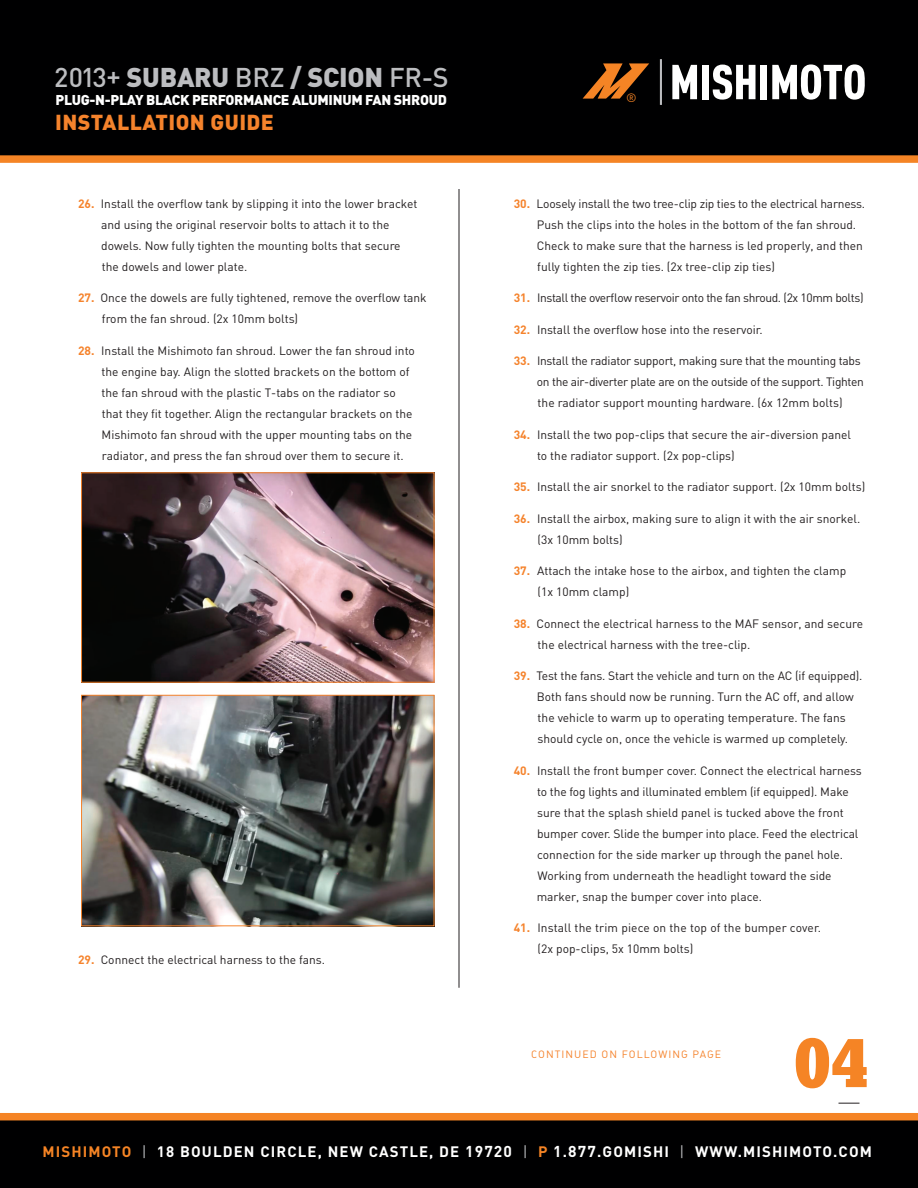
<style>
.page{position:relative;width:918px;height:1188px;background:#fff}
.page>*{position:absolute;margin:0;border:0;box-sizing:border-box;transform-origin:0 0}
.t1{font:72px "URW Egyptienne T Bold Extr Narr";color:#f58425}
.t2{font:500 26.85px "DIN";letter-spacing:-.01em;color:#bcbdc0}
.t3{font:900 21.45px "DIN";letter-spacing:.02em;color:#f5832c}
.t4{font:700 15px "DIN";letter-spacing:.075em;color:#fff}
.t5{font:900 14.1px "DIN";letter-spacing:-.02em;color:#fff}
.Sub_Header_Note{font:12px/21px "DIN";color:#231f20}
.Sub_Header_Note-2{font:12px/21px "DIN";letter-spacing:-.02em;color:#231f20}
.Sub_Header_Note-3{font:12px "DIN";letter-spacing:-.03em;color:#231f20}
.t6{font:12px "DIN";color:#f58425}
.t7{font:10.5px "DIN Regular Alternate";letter-spacing:.1em;color:#f5832c}
.s1{font-weight:900}
.s2{font-weight:700;color:#f5832c}
.s3{color:#f58425}
.s4{font-weight:400;color:#bcbdc0}
.s5{font-size:15.6px}
</style>
<div class="page">
<svg style="left:0;top:1113px;width:918px;height:75px;background:#180d04"></svg>
<div style="left:0;top:0;width:918px;height:163px;background:#000001"></div>
<svg style="left:672px;top:65px;width:25px;height:34px"></svg>
<div style="left:702px;top:65px;width:7px;height:34px;background:#fff"></div>
<svg style="left:713px;top:65px;width:43px;height:35px"></svg>
<div style="left:760px;top:65px;width:7px;height:34px;background:#fff"></div>
<svg style="left:772px;top:64px;width:93px;height:36px"></svg>
<svg style="left:583px;top:63px;width:66px;height:36px;background:#723d11"></svg>
<hr style="left:660px;top:59px;width:2px;height:46px;background:#bcbdc0">
<svg style="left:839px;top:1103px;width:21px;height:1px"></svg>
<hr style="left:459px;top:189px;width:1px;height:799px;background:#231f20">
<img style="left:83px;top:475px;width:349px;height:205px">
<img style="left:83px;top:697px;width:349px;height:227px">
<div style="left:81px;top:695px;width:353px;height:231px;border:1px solid #f5832c"></div>
<p class="t2" style="left:54px;top:60px;width:396px">2013+ <span class="s1">SUBARU</span> BRZ <span class="s1">/ SCION</span> FR-S</p>
<p class="t5" style="left:56px;top:91px;width:393px">PLUG-N-PLAY BLACK PERFORMANCE ALUMINUM FAN SHROUD</p>
<p class="t3" style="left:55px;top:107px;width:220px">INSTALLATION GUIDE</p>
<p class="Sub_Header_Note" style="left:101px;top:193px;width:318px;text-indent:-23px"><span class="s2">26.</span> Install the overflow tank by slipping it into the lower bracket and using the original reservoir bolts to attach it to the dowels. Now fully tighten the mounting bolts that secure the dowels and lower plate.</p>
<p class="Sub_Header_Note" style="left:102px;top:287px;width:326px;text-indent:-24px"><span class="s2">27.</span> Once the dowels are fully tightened, remove the overflow tank from the fan shroud. (2x 10mm bolts)</p>
<p class="Sub_Header_Note" style="left:101px;top:340px;width:315px;text-indent:-23px"><span class="s2">28.</span> Install the Mishimoto fan shroud. Lower the fan shroud into the engine bay. Align the slotted brackets on the bottom of the fan shroud with the plastic T-tabs on the radiator so that they fit together. Align the rectangular brackets on the Mishimoto fan shroud with the upper mounting tabs on the radiator, and press the fan shroud over them to secure it.</p>
<p class="Sub_Header_Note" style="left:78px;top:949px;width:248px"><span class="s2">29.</span> Connect the electrical harness to the fans.</p>
<p class="t6" style="left:626px;top:90px;width:12px">®</p>
<p class="Sub_Header_Note" style="left:537px;top:193px;width:330px;text-indent:-23px"><span class="s2">30.</span> Loosely install the two tree-clip zip ties to the electrical harness.<br>Push the clips into the holes in the bottom of the fan shroud.<br>Check to make sure that the harness is led properly, and then fully tighten the zip ties. (2x tree-clip zip ties)</p>
<p class="Sub_Header_Note-3" style="left:514px;top:291px;width:351px"><span class="s2">31.</span> Install the overflow reservoir onto the fan shroud. (2x 10mm bolts)</p>
<p class="Sub_Header_Note" style="left:514px;top:319px;width:251px"><span class="s2">32.</span> Install the overflow hose into the reservoir.</p>
<p class="Sub_Header_Note-2" style="left:537px;top:350px;width:329px;text-indent:-23px"><span class="s2">33.</span> Install the radiator support, making sure that the mounting tabs on the air-diverter plate are on the outside of the support. Tighten the radiator support mounting hardware. (6x 12mm bolts)</p>
<p class="Sub_Header_Note" style="left:537px;top:424px;width:316px;text-indent:-23px"><span class="s2">34.</span> Install the two pop-clips that secure the air-diversion panel to the radiator support. (2x pop-clips)</p>
<p class="Sub_Header_Note" style="left:514px;top:476px;width:353px"><span class="s2">35.</span> Install the air snorkel to the radiator support. (2x 10mm bolts)</p>
<p class="Sub_Header_Note" style="left:538px;top:508px;width:324px;text-indent:-24px"><span class="s2">36.</span> Install the airbox, making sure to align it with the air snorkel. (3x 10mm bolts)</p>
<p class="Sub_Header_Note" style="left:538px;top:560px;width:310px;text-indent:-24px"><span class="s2">37.</span> Attach the intake hose to the airbox, and tighten the clamp (1x 10mm clamp)</p>
<p class="Sub_Header_Note" style="left:538px;top:613px;width:327px;text-indent:-24px"><span class="s2">38.</span> Connect the electrical harness to the MAF sensor, and secure the electrical harness with the tree-clip.</p>
<p class="Sub_Header_Note" style="left:537px;top:665px;width:327px;text-indent:-23px"><span class="s2">39.</span> Test the fans. Start the vehicle and turn on the AC (if equipped).<br>Both fans should now be running. Turn the AC off, and allow the vehicle to warm up to operating temperature. The fans should cycle on, once the vehicle is warmed up completely.</p>
<p class="Sub_Header_Note" style="left:537px;top:760px;width:326px;text-indent:-23px"><span class="s2">40.</span> Install the front bumper cover. Connect the electrical harness to the fog lights and illuminated emblem (if equipped). Make sure that the splash shield panel is tucked above the front bumper cover. Slide the bumper into place. Feed the electrical connection for the side marker up through the panel hole.<br>Working from underneath the headlight toward the side marker, snap the bumper cover into place.</p>
<p class="Sub_Header_Note" style="left:538px;top:917px;width:285px;text-indent:-24px"><span class="s2">41.</span> Install the trim piece on the top of the bumper cover. (2x pop-clips, 5x 10mm bolts)</p>
<p class="t7" style="left:531px;top:1047px;width:191px">CONTINUED ON FOLLOWING PAGE</p>
<h1 class="t1" style="left:794px;top:1020px;width:75px">04</h1>
<p class="t4" style="left:42px;top:1142px;width:831px"><span class="s3">MISHIMOTO</span> <span class="s4">|</span> 18 BOULDEN CIRCLE, NEW CASTLE, DE <span class="s5">19720</span> <span class="s4">|</span> <span class="s3">P</span> <span class="s5">1</span>.<span class="s5">877</span>.GOMISHI <span class="s4">|</span> WWW.MISHIMOTO.COM</p>
</div>
